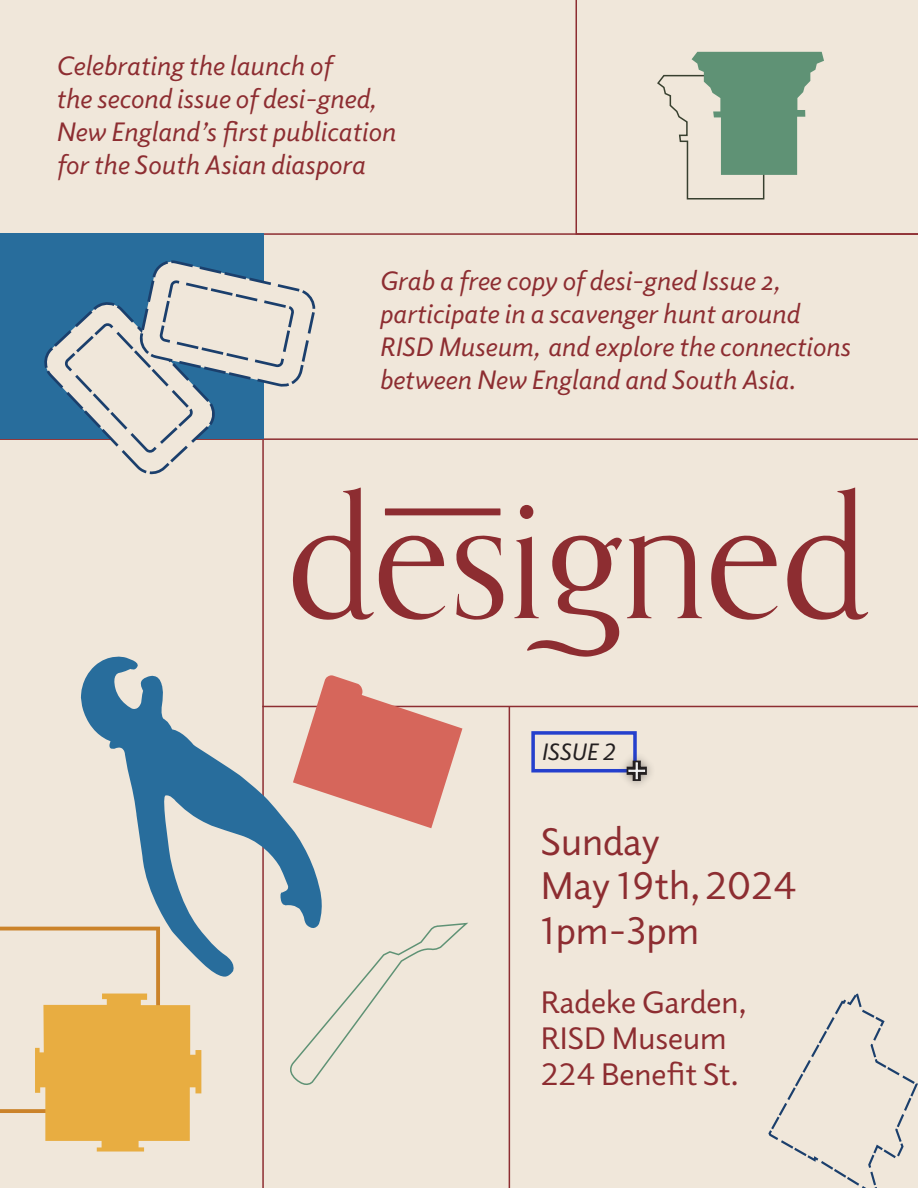
<style>
.page{position:relative;width:918px;height:1188px;background:#f0e7da}
.page>*{position:absolute;margin:0;border:0;box-sizing:border-box;transform-origin:0 0}
.t1{font:39px "Elido";color:#8d2d31}
.t2{font:31.5px "Elido";color:#8d2d31}
.t3{font:italic 27px/33px "Elido";color:#8d2d31}
.t4{font:italic 24px "Elido";color:#231f20}
</style>
<div class="page">
<svg style="left:711px;top:535px;width:67px;height:85px"></svg>
<svg style="left:787px;top:488px;width:81px;height:132px"></svg>
<svg style="left:514px;top:535px;width:188px;height:122px"></svg>
<svg style="left:293px;top:488px;width:211px;height:132px"></svg>
<div style="left:520px;top:505px;width:13px;height:14px;background:#8d2d31;border-radius:50%"></div>
<hr style="left:262px;top:440px;width:2px;height:748px;background:#8d2d31">
<svg style="left:576px;top:0;width:246px;height:233px"></svg>
<svg style="left:0;top:233px;width:918px;height:207px"></svg>
<hr style="left:262px;top:706px;width:656px;height:1px;background:#8d2d31">
<hr style="left:509px;top:706px;width:1px;height:482px;background:#8d2d31">
<svg style="left:325px;top:675px;width:137px;height:153px"></svg>
<svg style="left:80px;top:653px;width:245px;height:328px"></svg>
<svg style="left:768px;top:994px;width:150px;height:194px"></svg>
<div style="left:531px;top:731px;width:106px;height:41px;border:4px solid #2540cd"></div>
<div style="left:617px;top:751px;width:39px;height:39px;background:#231f20;opacity:.5"></div>
<svg style="left:623px;top:757px;width:27px;height:28px"></svg>
<svg style="left:0;top:927px;width:201px;height:225px"></svg>
<svg style="left:285px;top:922px;width:183px;height:163px"></svg>
<div style="left:0;top:233px;width:264px;height:206px;background:#286d9c"></div>
<svg style="left:43px;top:260px;width:273px;height:215px"></svg>
<svg style="left:656px;top:52px;width:168px;height:148px"></svg>
<p class="t3" style="left:56px;top:48px;width:277px">Celebrating the launch of</p>
<p class="t3" style="left:56px;top:81px;width:341px">the second issue of desi-gned,<br>New England’s first publication for the South Asian diaspora</p>
<p class="t3" style="left:379px;top:264px;width:402px">Grab a free copy of desi-gned Issue 2,</p>
<p class="t3" style="left:379px;top:297px;width:422px">participate in a scavenger hunt around</p>
<p class="t3" style="left:379px;top:330px;width:472px">RISD Museum, and explore the connections</p>
<p class="t3" style="left:379px;top:363px;width:418px">between New England and South Asia.</p>
<p class="t4" style="left:541px;top:736px;width:75px">ISSUE 2</p>
<p class="t1" style="left:541px;top:816px;width:121px">Sunday</p>
<p class="t1" style="left:541px;top:859px;width:257px">May 19th, 2024</p>
<p class="t1" style="left:541px;top:904px;width:160px">1pm-3pm</p>
<p class="t2" style="left:541px;top:981px;width:208px">Radeke Garden,</p>
<p class="t2" style="left:541px;top:1017px;width:187px">RISD Museum</p>
<p class="t2" style="left:541px;top:1053px;width:200px">224 Benefit St.</p>
</div>
